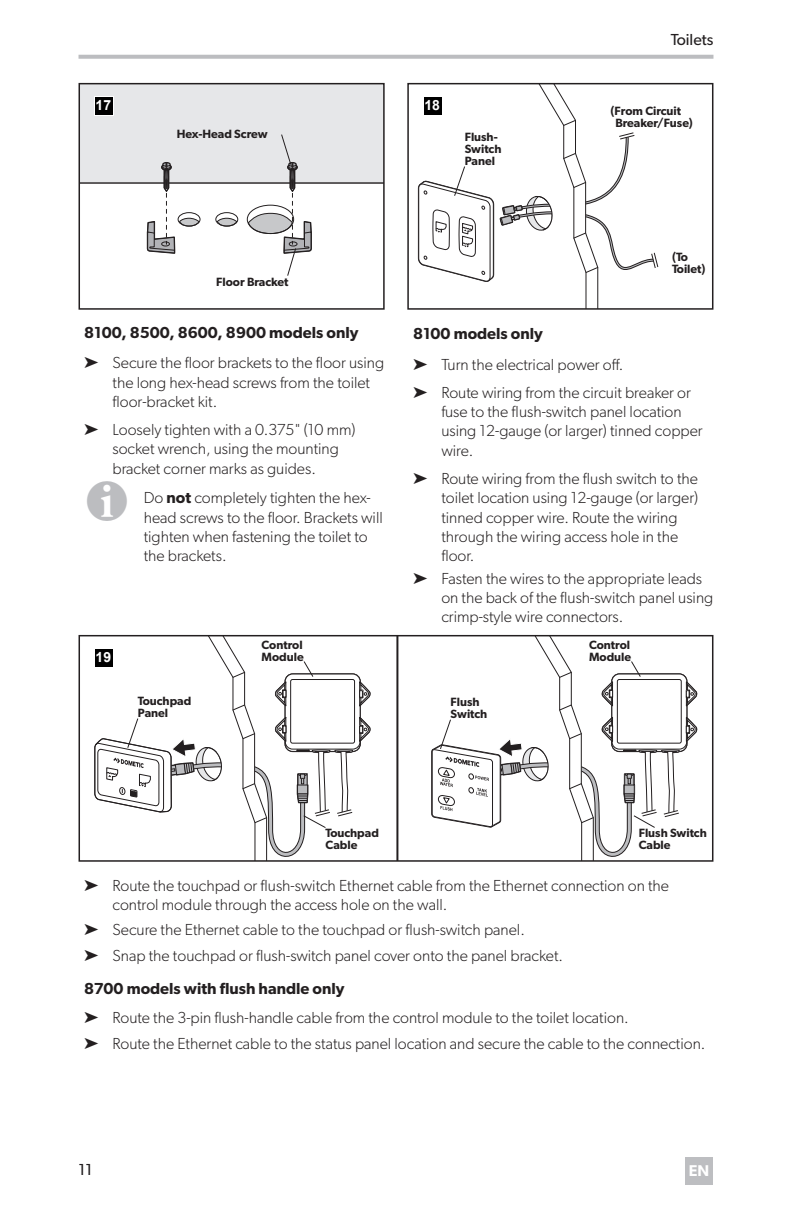
<style>
.page{position:relative;width:792px;height:1224px;background:#fff}
.page>*{position:absolute;margin:0;border:0;box-sizing:border-box;transform-origin:0 0}
.t1{font:48px "Waeco Piktogramme";color:#bcbdc0}
.t2{font:300 16px/19.2px "Gibson";color:#231f20}
.H3_Span{font:600 16px "Gibson";color:#231f20}
.t3{font:16px "Gibson";color:#231f20}
.t4{font:600 15.6px "Gibson";color:#fff}
.t5{font:700 14px "Arial";color:#fff}
.Callout{font:600 12px/12px "Gibson";color:#231f20}
.s1{font-weight:600}
</style>
<div class="page">
<div style="left:685px;top:1157px;width:28px;height:27px;background:#bdbec1"></div>
<svg style="left:79px;top:55px;width:634px;height:4px;fill:#bcbdc0"></svg>
<div style="left:79px;top:84px;width:305px;height:99px;background:#e6e7e9"></div>
<hr style="left:79px;top:182px;width:305px;height:2px;background:#231f20">
<svg style="left:146px;top:162px;width:30px;height:92px"></svg>
<div style="left:180px;top:218px;width:19px;height:8px;background:#c7c8ca;border-radius:50%"></div>
<div style="left:179px;top:218px;width:20px;height:8px;border:1px solid #231f20;border-radius:50%"></div>
<div style="left:178px;top:212px;width:23px;height:15px;border:1px solid #231f20;border-radius:50%"></div>
<div style="left:217px;top:218px;width:20px;height:8px;background:#c7c8ca;border-radius:50%"></div>
<div style="left:217px;top:218px;width:20px;height:8px;border:1px solid #231f20;border-radius:50%"></div>
<div style="left:215px;top:212px;width:23px;height:15px;border:1px solid #231f20;border-radius:50%"></div>
<div style="left:248px;top:213px;width:44px;height:21px;background:#c7c8ca;border-radius:50%"></div>
<div style="left:248px;top:213px;width:45px;height:21px;border:1px solid #231f20;border-radius:50%"></div>
<div style="left:247px;top:205px;width:47px;height:29px;border:1px solid #231f20;border-radius:50%"></div>
<div style="left:79px;top:83px;width:306px;height:227px;border:2px solid #231f20"></div>
<div style="left:94px;top:96px;width:20px;height:20px;background:#000"></div>
<svg style="left:281px;top:134px;width:31px;height:142px"></svg>
<div style="left:407px;top:83px;width:306px;height:227px;border:2px solid #231f20"></div>
<svg style="left:417px;top:84px;width:242px;height:225px"></svg>
<hr style="left:396px;top:636px;width:2px;height:225px;background:#231f20">
<div style="left:79px;top:635px;width:634px;height:227px;border:2px solid #231f20"></div>
<svg style="left:94px;top:636px;width:278px;height:225px"></svg>
<svg style="left:431px;top:636px;width:267px;height:225px"></svg>
<p class="t5" style="left:96px;top:95px;width:17px">17</p>
<p class="Callout" style="left:177px;top:128px;width:92px">Hex-Head Screw</p>
<p class="t5" style="left:424px;top:95px;width:17px">18</p>
<p class="Callout" style="left:465px;top:130px;width:38px">Flush-<br>Switch<br>Panel</p>
<p class="t3" style="left:671px;top:30px;width:44px">Toilets</p>
<p class="Callout" style="left:615px;top:105px;width:79px;text-indent:-5px">(From Circuit<br>Breaker/Fuse)</p>
<p class="Callout" style="left:216px;top:276px;width:74px">Floor Bracket</p>
<h3 class="H3_Span" style="left:84px;top:323px;width:276px">8100, 8500, 8600, 8900 models only</h3>
<p class="t2" style="left:113px;top:353px;width:273px;text-indent:-28px">➤ Secure the floor brackets to the floor using the long hex-head screws from the toilet floor-bracket kit.</p>
<p class="t2" style="left:113px;top:420px;width:245px;text-indent:-28px">➤ Loosely tighten with a 0. 375" (10 mm) socket wrench, using the mounting bracket corner marks as guides.</p>
<p class="t1" style="left:87px;top:478px;width:54px">I</p>
<p class="t2" style="left:144px;top:488px;width:241px">Do <span class="s1">not</span> completely tighten the hex&shy;head screws to the floor. Brackets will tighten when fastening the toilet to the brackets.</p>
<p class="Callout" style="left:672px;top:251px;width:35px">(To<br>Toilet)</p>
<h3 class="H3_Span" style="left:413px;top:324px;width:131px">8100 models only</h3>
<p class="t2" style="left:413px;top:354px;width:209px">➤ Turn the electrical power off.</p>
<p class="t2" style="left:441px;top:383px;width:263px;text-indent:-28px">➤ Route wiring from the circuit breaker or fuse to the flush-switch panel location using 12-gauge (or larger) tinned copper wire.</p>
<p class="t2" style="left:441px;top:469px;width:258px;text-indent:-28px">➤ Route wiring from the flush switch to the toilet location using 12-gauge (or larger) tinned copper wire. Route the wiring through the wiring access hole in the floor.</p>
<p class="t2" style="left:441px;top:568px;width:273px;text-indent:-28px">➤ Fasten the wires to the appropriate leads on the back of the flush-switch panel using crimp-style wire connectors.</p>
<p class="t5" style="left:96px;top:648px;width:17px">19</p>
<p class="Callout" style="left:262px;top:639px;width:44px">Control<br>Module</p>
<p class="Callout" style="left:589px;top:639px;width:44px">Control<br>Module</p>
<p class="Callout" style="left:138px;top:695px;width:55px">Touchpad<br>Panel</p>
<p class="Callout" style="left:451px;top:696px;width:38px">Flush<br>Switch</p>
<p class="Callout" style="left:326px;top:827px;width:55px">Touchpad<br>Cable</p>
<p class="Callout" style="left:639px;top:827px;width:69px">Flush Switch<br>Cable</p>
<p class="t2" style="left:113px;top:875px;width:558px;text-indent:-28px">➤ Route the touchpad or flush-switch Ethernet cable from the Ethernet connection on the control module through the access hole on the wall.</p>
<p class="t2" style="left:84px;top:920px;width:439px">➤ Secure the Ethernet cable to the touchpad or flush-switch panel.</p>
<p class="t2" style="left:84px;top:946px;width:477px">➤ Snap the touchpad or flush-switch panel cover onto the panel bracket.</p>
<p class="H3_Span" style="left:84px;top:979px;width:262px">8700 models with flush handle only</p>
<p class="t2" style="left:84px;top:1008px;width:543px">➤ Route the 3-pin flush-handle cable from the control module to the toilet location.</p>
<p class="t2" style="left:84px;top:1034px;width:620px">➤ Route the Ethernet cable to the status panel location and secure the cable to the connection.</p>
<p class="t3" style="left:79px;top:1160px;width:15px">11</p>
<p class="t4" style="left:689px;top:1161px;width:22px">EN</p>
</div>
